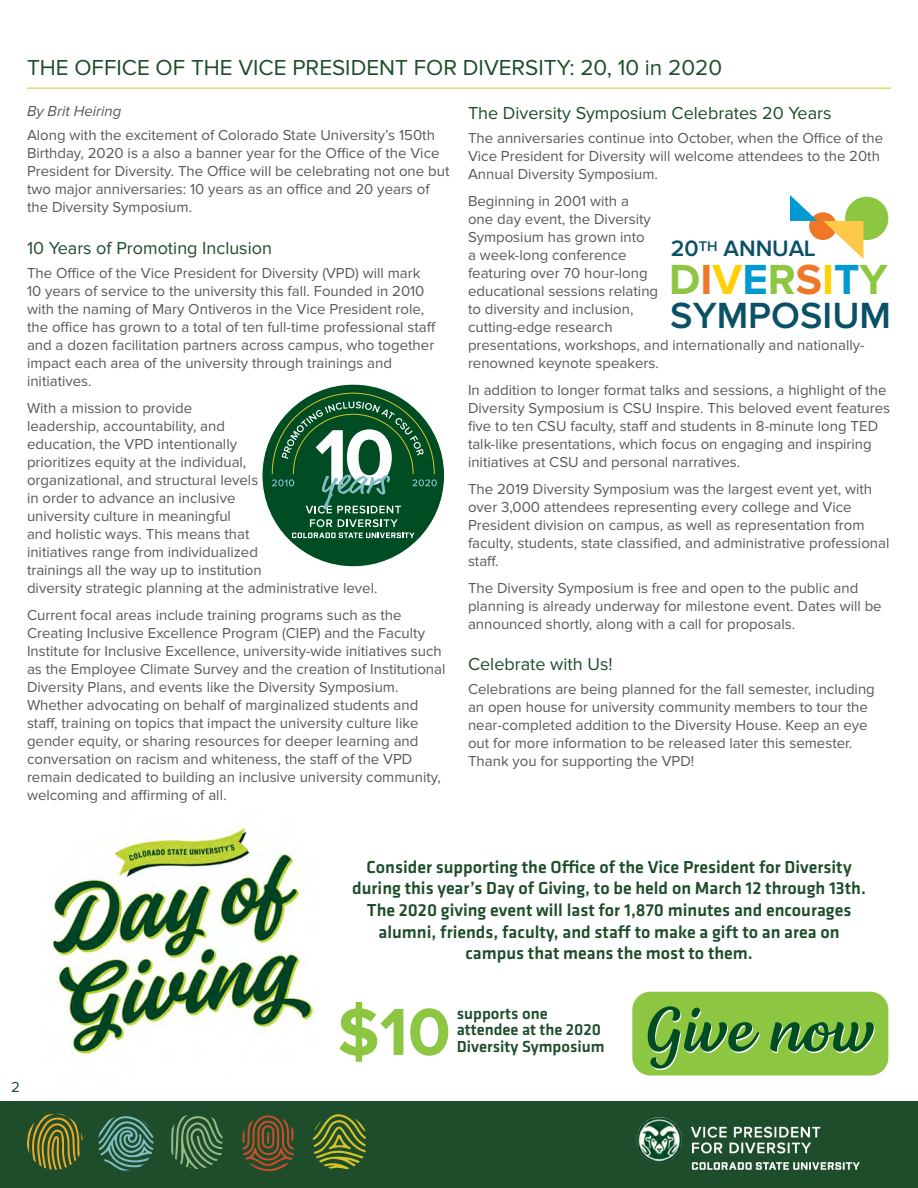
<style>
.page{position:relative;width:918px;height:1188px;background:#fff}
.page>*{position:absolute;margin:0;border:0;box-sizing:border-box;transform-origin:0 0}
.t1{font:700 68.85px "Proxima Nova";color:#8dc640}
.t2{font:700 43.65px "Proxima Nova";color:#8dc640}
.t3{font:600 37.8px "Proxima Nova";color:#0b5166}
.t4{font:600 23.1px "Proxima Nova";color:#0b5166}
.t5{font:22.5px "Proxima Nova";color:#1e4d2b}
.t6{font:500 18px/21.6px "Klavika";color:#1e4d2b;text-align:center}
.t7{font:18px "Proxima Nova";color:#1e4d2b}
.t8{font:500 16.65px/16.6px "Klavika";color:#1e4d2b}
.t9{font:15px/18px "Proxima Nova";color:#58595b}
.t10{font:italic 15px "Proxima Nova";color:#58595b}
.t11{font:15px "Proxima Nova";color:#1e4d2b}
.s1{color:#f07628}
.s2{color:#ffd105}
.s3{color:#009ad1}
</style>
<div class="page">
<div style="left:0;top:1102px;width:918px;height:86px;background:#1e4d2b"></div>
<svg style="left:27px;top:1113px;width:56px;height:57px"></svg>
<svg style="left:98px;top:1116px;width:56px;height:55px"></svg>
<svg style="left:171px;top:1115px;width:52px;height:54px"></svg>
<svg style="left:242px;top:1115px;width:52px;height:57px"></svg>
<svg style="left:313px;top:1114px;width:53px;height:55px"></svg>
<img style="left:621px;top:1101px;width:255px;height:69px">
<hr style="left:27px;top:88px;width:864px;height:1px;background:#d4c329">
<div style="left:262px;top:384px;width:183px;height:183px;background:#004c23;border-radius:50%"></div>
<svg style="left:310px;top:519px;width:22px;height:8px"></svg>
<svg style="left:338px;top:519px;width:60px;height:8px"></svg>
<svg style="left:292px;top:533px;width:123px;height:5px"></svg>
<svg style="left:272px;top:392px;width:165px;height:121px"></svg>
<img style="left:50px;top:826px;width:265px;height:229px">
<div style="left:632px;top:992px;width:256px;height:84px;background:#8dc640;border-radius:18px"></div>
<svg style="left:648px;top:1006px;width:227px;height:64px"></svg>
<div style="left:845px;top:197px;width:43px;height:43px;background:#8dc640;border-radius:50%"></div>
<svg style="left:790px;top:195px;width:73px;height:64px"></svg>
<h3 class="t5" style="left:27px;top:55px;width:697px">THE OFFICE OF THE VICE PRESIDENT FOR DIVERSITY: 20, 10 in 2020</h3>
<p class="t10" style="left:27px;top:103px;width:96px">By Brit Heiring</p>
<p class="t9" style="left:27px;top:127px;width:424px">Along with the excitement of Colorado State University’s 150th Birthday, 2020 is a also a banner year for the Office of the Vice President for Diversity. The Office will be celebrating not one but two major anniversaries: 10 years as an office and 20 years of the Diversity Symposium.</p>
<p class="t7" style="left:27px;top:237px;width:246px">10 Years of Promoting Inclusion</p>
<p class="t9" style="left:27px;top:264px;width:411px">The Office of the Vice President for Diversity (VPD) will mark 10 years of service to the university this fall. Founded in 2010 with the naming of Mary Ontiveros in the Vice President role, the office has grown to a total of ten full-time professional staff and a dozen facilitation partners across campus, who together impact each area of the university through trainings and initiatives.</p>
<p class="t9" style="left:27px;top:399px;width:352px">With a mission to provide<br>leadership, accountability, and<br>education, the VPD intentionally<br>prioritizes equity at the individual,<br>organizational, and structural levels<br>in order to advance an inclusive<br>university culture in meaningful<br>and holistic ways. This means that<br>initiatives range from individualized<br>trainings all the way up to institution<br>diversity strategic planning at the administrative level.</p>
<p class="t9" style="left:27px;top:606px;width:420px">Current focal areas include training programs such as the Creating Inclusive Excellence Program (CIEP) and the Faculty Institute for Inclusive Excellence, university-wide initiatives such as the Employee Climate Survey and the creation of Institutional Diversity Plans, and events like the Diversity Symposium.<br>Whether advocating on behalf of marginalized students and staff, training on topics that impact the university culture like gender equity, or sharing resources for deeper learning and conversation on racism and whiteness, the staff of the VPD remain dedicated to building an inclusive university community, welcoming and affirming of all.</p>
<p class="t7" style="left:468px;top:103px;width:365px">The Diversity Symposium Celebrates 20 Years</p>
<p class="t9" style="left:468px;top:129px;width:417px">The anniversaries continue into October, when the Office of the<br>Vice President for Diversity will welcome attendees to the 20th<br>Annual Diversity Symposium.</p>
<p class="t9" style="left:468px;top:192px;width:398px">Beginning in 2001 with a<br>one day event, the Diversity<br>Symposium has grown into<br>a week-long conference<br>featuring over 70 hour-long<br>educational sessions relating<br>to diversity and inclusion,<br>cutting-edge research<br>presentations, workshops, and internationally and nationally&shy;renowned keynote speakers.</p>
<p class="t9" style="left:468px;top:381px;width:424px">In addition to longer format talks and sessions, a highlight of the Diversity Symposium is CSU Inspire. This beloved event features five to ten CSU faculty, staff and students in 8-minute long TED talk-like presentations, which focus on engaging and inspiring initiatives at CSU and personal narratives.</p>
<p class="t9" style="left:468px;top:480px;width:423px">The 2019 Diversity Symposium was the largest event yet, with over 3,000 attendees representing every college and Vice President division on campus, as well as representation from faculty, students, state classified, and administrative professional staff.</p>
<p class="t9" style="left:468px;top:579px;width:415px">The Diversity Symposium is free and open to the public and planning is already underway for milestone event. Dates will be announced shortly, along with a call for proposals.</p>
<p class="t7" style="left:468px;top:654px;width:146px">Celebrate with Us!</p>
<p class="t9" style="left:468px;top:680px;width:408px">Celebrations are being planned for the fall semester, including an open house for university community members to tour the near-completed addition to the Diversity House. Keep an eye out for more information to be released later this semester.<br>Thank you for supporting the VPD!</p>
<h3 class="t4" style="left:671px;top:235px;width:147px">20<sup>TH</sup> ANNUAL</h3>
<h2 class="t2" style="left:669px;top:254px;width:220px">D<span class="s1">I</span><span class="s2">V</span><span class="s3">E</span>R<span class="s1">S</span><span class="s2">I</span><span class="s3">T</span>Y</h2>
<h3 class="t3" style="left:670px;top:293px;width:222px">SYMPOSIUM</h3>
<p class="t11" style="left:11px;top:1078px;width:10px">2</p>
<p class="t6" style="left:352px;top:856px;width:515px">Consider supporting the Office of the Vice President for Diversity during this year’s Day of Giving, to be held on March 12 through 13th.<br>The 2020 giving event will last for 1,870 minutes and encourages alumni, friends, faculty, and staff to make a gift to an area on campus that means the most to them.</p>
<h1 class="t1" style="left:337px;top:992px;width:115px">$10</h1>
<p class="t8" style="left:457px;top:1004px;width:146px">supports one attendee at the 2020</p>
<p class="t8" style="left:457px;top:1038px;width:149px">Diversity Symposium</p>
</div>
